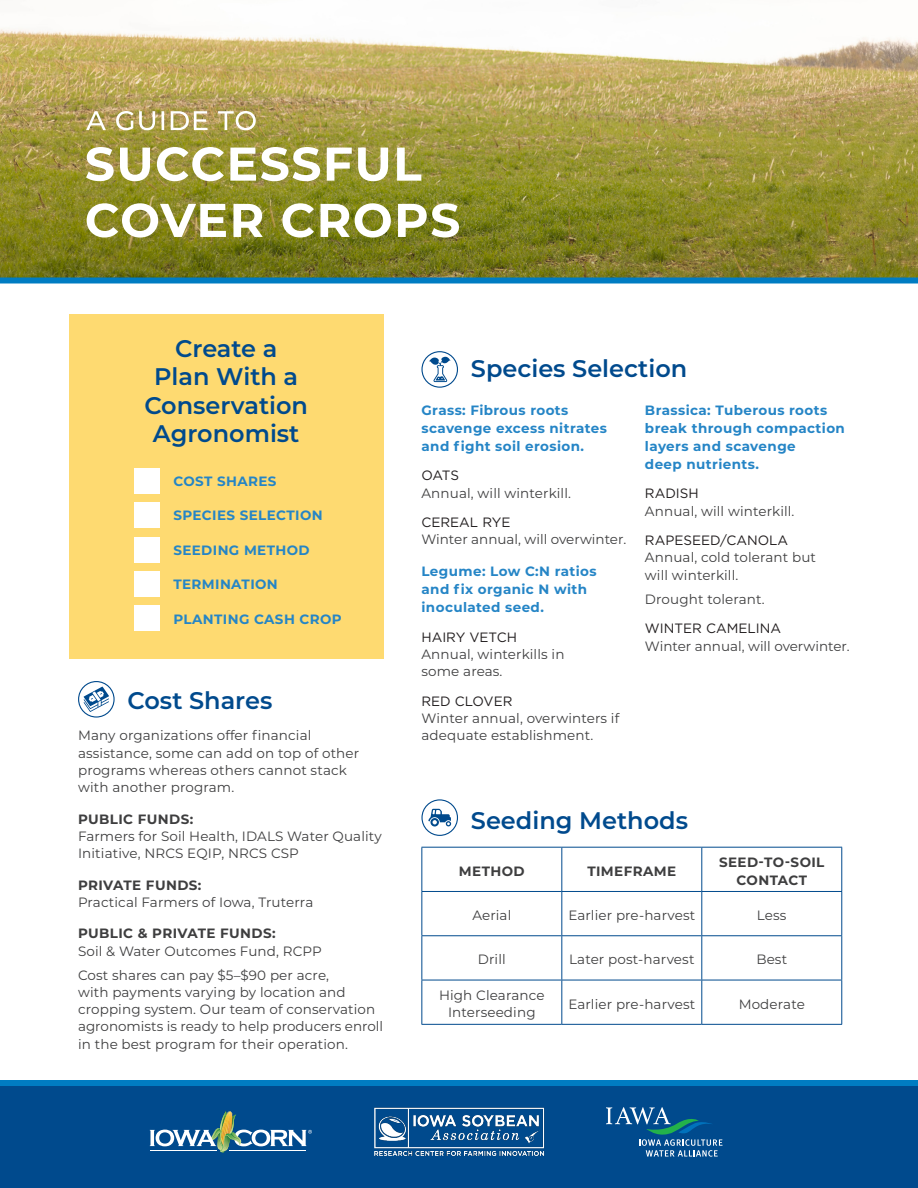
<style>
.page{position:relative;width:918px;height:1188px;background:#fff}
.page>*{position:absolute;margin:0;border:0;box-sizing:border-box;transform-origin:0 0}
.Header_1{font:600 24px/28.5px "Montserrat";color:#004a8d;text-align:center}
.Body_Copy{font:13.5px/17.2px "Montserrat";letter-spacing:.01em;color:#3e3e3f}
.Subhead_2{font:700 13.5px/18px "Montserrat";letter-spacing:.03em;color:#2585c6}
.Subhead_2-2{font:700 13.5px/18px "Montserrat";letter-spacing:.03em;color:#3e3e3f;text-align:center}
.Subhead_1{font:13.5px "Gotham";color:#231f20}
</style>
<div class="page">
<div style="left:0;top:1080px;width:918px;height:108px;background:#004a8d"></div>
<img style="left:0;top:28px;width:918px;height:43px">
<svg style="left:0;top:71px;width:918px;height:207px"></svg>
<div style="left:0;top:1080px;width:918px;height:6px;background:#007cc2"></div>
<div style="left:0;top:278px;width:918px;height:6px;background:#007cc2"></div>
<svg style="left:422px;top:352px;width:35px;height:35px"></svg>
<div style="left:421px;top:351px;width:37px;height:37px;border:1px solid #004a8d;border-radius:50%"></div>
<svg style="left:429px;top:356px;width:22px;height:26px"></svg>
<div style="left:69px;top:315px;width:314px;height:344px;background:#feda71"></div>
<div style="left:134px;top:469px;width:26px;height:25px;background:#fff"></div>
<div style="left:134px;top:503px;width:26px;height:25px;background:#fff"></div>
<div style="left:134px;top:537px;width:26px;height:25px;background:#fff"></div>
<div style="left:134px;top:571px;width:26px;height:25px;background:#fff"></div>
<div style="left:134px;top:605px;width:26px;height:25px;background:#fff"></div>
<svg style="left:79px;top:682px;width:35px;height:35px"></svg>
<div style="left:78px;top:681px;width:37px;height:37px;border:1px solid #004a8d;border-radius:50%"></div>
<svg style="left:84px;top:687px;width:25px;height:25px"></svg>
<img style="left:374px;top:1107px;width:171px;height:49px">
<svg style="left:606px;top:1107px;width:116px;height:50px"></svg>
<svg style="left:150px;top:1111px;width:162px;height:42px"></svg>
<svg style="left:87px;top:203px;width:372px;height:35px"></svg>
<svg style="left:86px;top:147px;width:335px;height:34px"></svg>
<svg style="left:86px;top:111px;width:170px;height:19px"></svg>
<div style="left:421px;top:799px;width:37px;height:37px;border:1px solid #004a8d;border-radius:50%"></div>
<svg style="left:428px;top:809px;width:23px;height:18px"></svg>
<hr style="left:421px;top:847px;width:141px;height:1px;background:#004a8d">
<hr style="left:421px;top:848px;width:1px;height:43px;background:#004a8d">
<hr style="left:562px;top:847px;width:140px;height:1px;background:#004a8d">
<hr style="left:561px;top:848px;width:1px;height:43px;background:#004a8d">
<hr style="left:702px;top:847px;width:140px;height:1px;background:#004a8d">
<hr style="left:701px;top:848px;width:1px;height:43px;background:#004a8d">
<hr style="left:841px;top:848px;width:1px;height:43px;background:#004a8d">
<hr style="left:421px;top:891px;width:141px;height:1px;background:#004a8d">
<hr style="left:421px;top:892px;width:1px;height:43px;background:#004a8d">
<hr style="left:562px;top:891px;width:140px;height:1px;background:#004a8d">
<hr style="left:561px;top:892px;width:1px;height:43px;background:#004a8d">
<hr style="left:702px;top:891px;width:140px;height:1px;background:#004a8d">
<hr style="left:701px;top:892px;width:1px;height:43px;background:#004a8d">
<hr style="left:841px;top:892px;width:1px;height:43px;background:#004a8d">
<hr style="left:421px;top:935px;width:141px;height:1px;background:#004a8d">
<hr style="left:421px;top:936px;width:1px;height:44px;background:#004a8d">
<hr style="left:562px;top:935px;width:140px;height:1px;background:#004a8d">
<hr style="left:561px;top:936px;width:1px;height:44px;background:#004a8d">
<hr style="left:702px;top:935px;width:140px;height:1px;background:#004a8d">
<hr style="left:701px;top:936px;width:1px;height:44px;background:#004a8d">
<hr style="left:841px;top:936px;width:1px;height:44px;background:#004a8d">
<hr style="left:421px;top:980px;width:141px;height:1px;background:#004a8d">
<hr style="left:421px;top:980px;width:1px;height:44px;background:#004a8d">
<hr style="left:562px;top:980px;width:140px;height:1px;background:#004a8d">
<hr style="left:561px;top:980px;width:1px;height:44px;background:#004a8d">
<hr style="left:702px;top:980px;width:140px;height:1px;background:#004a8d">
<hr style="left:701px;top:980px;width:1px;height:44px;background:#004a8d">
<hr style="left:841px;top:980px;width:1px;height:44px;background:#004a8d">
<hr style="left:421px;top:1024px;width:141px;height:1px;background:#004a8d">
<hr style="left:562px;top:1024px;width:140px;height:1px;background:#004a8d">
<hr style="left:702px;top:1024px;width:140px;height:1px;background:#004a8d">
<p class="Header_1" style="left:144px;top:333px;width:165px">Create a<br>Plan With a<br>Conservation<br>Agronomist</p>
<p class="Subhead_2" style="left:173px;top:471px;width:105px">COST SHARES</p>
<p class="Subhead_2" style="left:173px;top:506px;width:151px">SPECIES SELECTION</p>
<p class="Subhead_2" style="left:173px;top:540px;width:138px">SEEDING METHOD</p>
<p class="Subhead_2" style="left:173px;top:575px;width:106px">TERMINATION</p>
<p class="Subhead_2" style="left:173px;top:609px;width:170px">PLANTING CASH CROP</p>
<p class="Header_1" style="left:128px;top:685px;width:146px">Cost Shares</p>
<p class="Body_Copy" style="left:78px;top:726px;width:283px">Many organizations offer financial assistance, some can add on top of other programs whereas others cannot stack with another program.</p>
<p class="Subhead_2-2" style="left:78px;top:809px;width:117px">PUBLIC FUNDS:</p>
<p class="Body_Copy" style="left:78px;top:827px;width:305px">Farmers for Soil Health, IDALS Water Quality<br>Initiative, NRCS EQIP, NRCS CSP</p>
<p class="Subhead_2-2" style="left:78px;top:875px;width:125px">PRIVATE FUNDS:</p>
<p class="Body_Copy" style="left:78px;top:893px;width:237px">Practical Farmers of Iowa, Truterra</p>
<p class="Subhead_2-2" style="left:78px;top:924px;width:199px">PUBLIC &amp; PRIVATE FUNDS:</p>
<p class="Body_Copy" style="left:78px;top:942px;width:245px">Soil &amp; Water Outcomes Fund, RCPP</p>
<p class="Body_Copy" style="left:78px;top:966px;width:307px">Cost shares can pay $5–$90 per acre,<br>with payments varying by location and cropping system. Our team of conservation agronomists is ready to help producers enroll in the best program for their operation.</p>
<p class="Header_1" style="left:471px;top:353px;width:218px">Species Selection</p>
<p class="Subhead_2" style="left:421px;top:400px;width:187px">Grass: Fibrous roots scavenge excess nitrates and fight soil erosion.</p>
<p class="Subhead_1" style="left:421px;top:467px;width:39px">OATS</p>
<p class="Body_Copy" style="left:421px;top:484px;width:151px">Annual, will winterkill.</p>
<p class="Subhead_1" style="left:421px;top:514px;width:91px">CEREAL RYE</p>
<p class="Body_Copy" style="left:421px;top:531px;width:206px">Winter annual, will overwinter.</p>
<p class="Subhead_2" style="left:421px;top:562px;width:177px">Legume: Low C:N ratios and fix organic N with inoculated seed.</p>
<p class="Subhead_1" style="left:421px;top:628px;width:97px">HAIRY VETCH</p>
<p class="Body_Copy" style="left:421px;top:645px;width:145px">Annual, winterkills in some areas.</p>
<p class="Subhead_1" style="left:421px;top:692px;width:93px">RED CLOVER</p>
<p class="Body_Copy" style="left:421px;top:709px;width:199px">Winter annual, overwinters if adequate establishment.</p>
<p class="Subhead_2" style="left:645px;top:400px;width:202px">Brassica: Tuberous roots break through compaction layers and scavenge<br>deep nutrients.</p>
<p class="Subhead_1" style="left:645px;top:485px;width:55px">RADISH</p>
<p class="Body_Copy" style="left:645px;top:502px;width:151px">Annual, will winterkill.</p>
<p class="Subhead_1" style="left:645px;top:532px;width:145px">RAPESEED/CANOLA</p>
<p class="Body_Copy" style="left:645px;top:549px;width:173px">Annual, cold tolerant but will winterkill.</p>
<p class="Body_Copy" style="left:645px;top:590px;width:121px">Drought tolerant.</p>
<p class="Subhead_1" style="left:645px;top:620px;width:138px">WINTER CAMELINA</p>
<p class="Body_Copy" style="left:645px;top:637px;width:206px">Winter annual, will overwinter.</p>
<p class="Header_1" style="left:471px;top:805px;width:219px">Seeding Methods</p>
<p class="Subhead_2-2" style="left:459px;top:861px;width:67px">METHOD</p>
<p class="Subhead_2-2" style="left:587px;top:861px;width:90px">TIMEFRAME</p>
<p class="Subhead_2-2" style="left:719px;top:852px;width:107px">SEED-TO-SOIL<br>CONTACT</p>
<p class="Body_Copy" style="left:472px;top:906px;width:40px">Aerial</p>
<p class="Body_Copy" style="left:568px;top:906px;width:128px">Earlier pre-harvest</p>
<p class="Body_Copy" style="left:757px;top:906px;width:31px">Less</p>
<p class="Body_Copy" style="left:478px;top:951px;width:29px">Drill</p>
<p class="Body_Copy" style="left:569px;top:951px;width:127px">Later post-harvest</p>
<p class="Body_Copy" style="left:756px;top:951px;width:32px">Best</p>
<p class="Body_Copy" style="left:439px;top:986px;width:107px;text-align:center">High Clearance<br>Interseeding</p>
<p class="Body_Copy" style="left:568px;top:995px;width:128px">Earlier pre-harvest</p>
<p class="Body_Copy" style="left:739px;top:995px;width:68px">Moderate</p>
</div>
